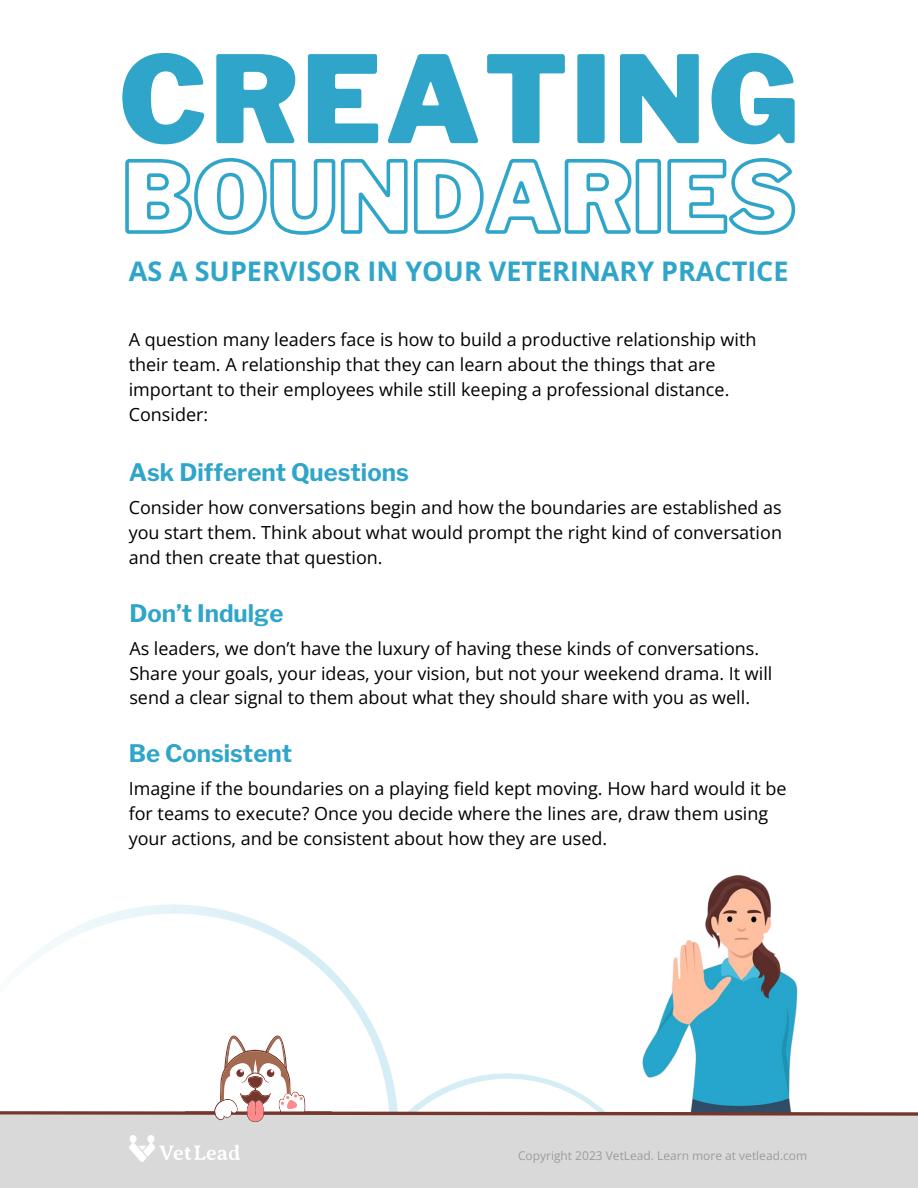
<style>
.page{position:relative;width:918px;height:1188px;background:#fff}
.page>*{position:absolute;margin:0;border:0;box-sizing:border-box;transform-origin:0 0}
.t1{font:900 120px "Libre Franklin";letter-spacing:.025em;color:#2fa5ca}
.t2{font:700 27px "Open Sans";color:#2fa5ca}
.t3{font:700 24px "Libre Franklin";color:#2fa5ca}
.t4{font:18px/24.8px "Open Sans";color:#000}
.t5{font:12px "Open Sans";color:#737373}
</style>
<div class="page">
<img style="left:659px;top:875px;width:139px;height:161px">
<svg style="left:654px;top:1024px;width:49px;height:12px"></svg>
<svg style="left:313px;top:953px;width:65px;height:83px"></svg>
<div style="left:0;top:1115px;width:918px;height:73px;background:#d9d9d9"></div>
<svg style="left:0;top:1036px;width:918px;height:86px"></svg>
<img style="left:129px;top:1136px;width:111px;height:26px">
<svg style="left:125px;top:158px;width:671px;height:77px"></svg>
<p class="t1" style="left:119px;top:27px;width:682px">CREATING</p>
<p class="t2" style="left:129px;top:252px;width:661px">AS A SUPERVISOR IN YOUR VETERINARY PRACTICE</p>
<p class="t4" style="left:129px;top:327px;width:629px">A question many leaders face is how to build a productive relationship with their team. A relationship that they can learn about the things that are important to their employees while still keeping a professional distance.<br>Consider:</p>
<p class="t3" style="left:129px;top:458px;width:281px">Ask Different Questions</p>
<p class="t4" style="left:129px;top:495px;width:655px;text-align:justify">Consider how conversations begin and how the boundaries are established as you start them. Think about what would prompt the right kind of conversation and then create that question.</p>
<p class="t3" style="left:129px;top:598px;width:156px">Don’t Indulge</p>
<p class="t4" style="left:129px;top:635px;width:645px">As leaders, we don’t have the luxury of having these kinds of conversations.<br>Share your goals, your ideas, your vision, but not your weekend drama. It will send a clear signal to them about what they should share with you as well.</p>
<p class="t3" style="left:129px;top:739px;width:165px">Be Consistent</p>
<p class="t4" style="left:129px;top:776px;width:659px">Imagine if the boundaries on a playing field kept moving. How hard would it be for teams to execute? Once you decide where the lines are, draw them using your actions, and be consistent about how they are used.</p>
<p class="t5" style="left:518px;top:1147px;width:291px">Copyright 2023 VetLead. Learn more at vetlead.com</p>
</div>
